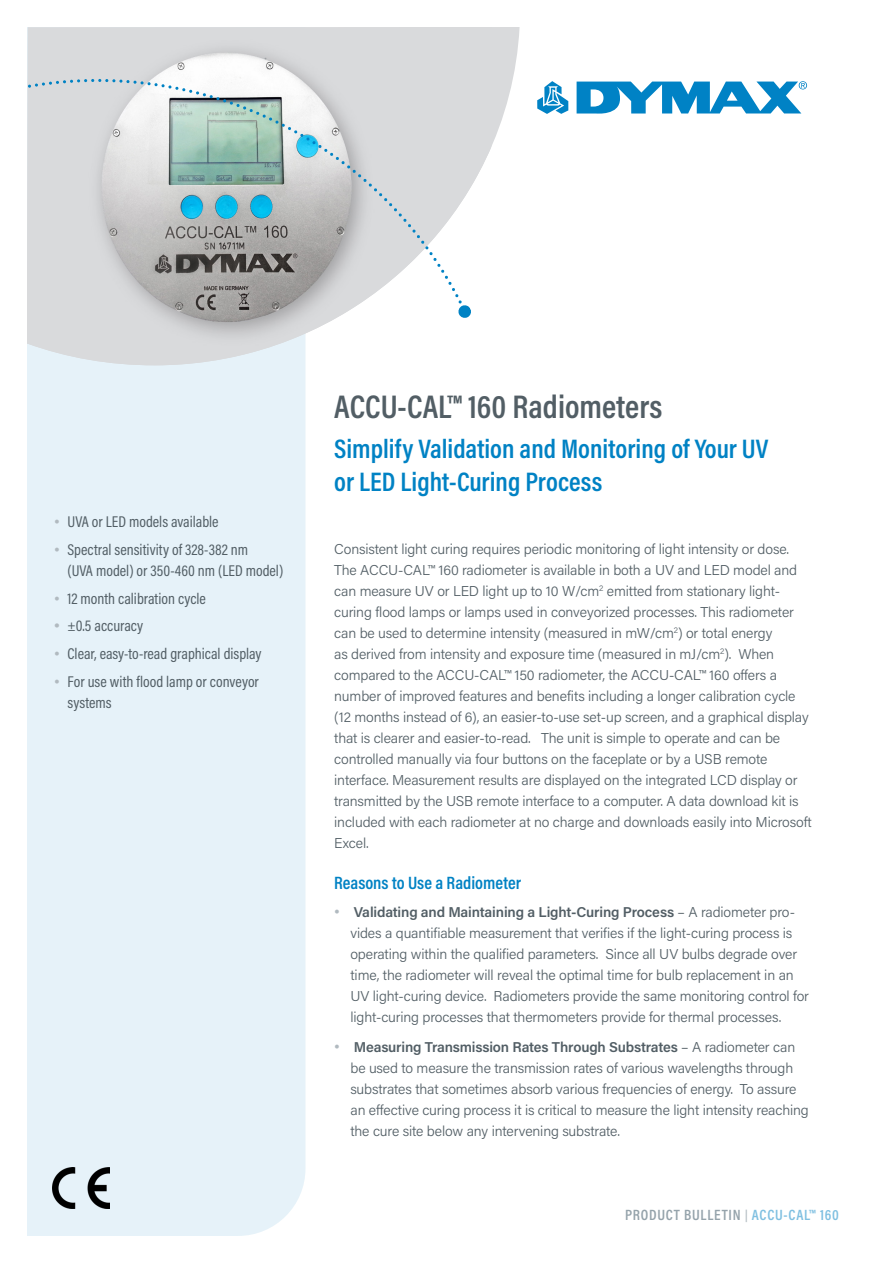
<style>
.page{position:relative;width:893px;height:1263px;background:#fff}
.page>*{position:absolute;margin:0;border:0;box-sizing:border-box;transform-origin:0 0}
.head{font:600 33px "Acumin Pro Cond";color:#525e65}
.Main_Subhead{font:600 27px/33px "Acumin Pro Cond";color:#0082c4}
.Secondary_Subhead{font:600 18px "Acumin Pro Cond";color:#0082c4}
.Sidebar_bullets{font:15.75px/21px "Acumin Pro Cond";color:#525e65}
.t1{font:600 15px "Acumin Pro Cond";letter-spacing:.05em;color:#95a3ab}
.text{font:300 14.25px/21px "Acumin Pro";letter-spacing:-.01em;color:#525e65}
.Bullets{font:300 14.25px/21px "Acumin Pro";letter-spacing:-.01em;color:#525e65}
.s1{font-family:"Arial Nova";font-weight:300;color:#b1bac0}
.s2{font-family:"Arial Nova";color:#b1bac0}
.s3{font-family:"Arial Nova";font-size:15.75px;color:#b1bac0}
.s4{font-weight:600}
.s5{font-size:12px;color:#b1bac0}
.s6{color:#80c0e1}
</style>
<div class="page">
<div style="left:27px;top:365px;width:278px;height:871px;background:#e6f2f9"></div>
<svg style="left:491px;top:27px;width:29px;height:120px;fill:#d9dadc"></svg>
<img style="left:27px;top:27px;width:464px;height:338px">
<svg style="left:537px;top:81px;width:31px;height:33px"></svg>
<svg style="left:577px;top:81px;width:230px;height:33px"></svg>
<svg style="left:28px;top:79px;width:445px;height:239px;background:#c6cccd"></svg>
<img style="left:53px;top:1168px;width:56px;height:41px">
<p class="Sidebar_bullets" style="left:54px;top:511px;width:166px"><span class="s1">•</span> UVA or LED models available</p>
<p class="Sidebar_bullets" style="left:68px;top:539px;width:217px;text-indent:-14px"><span class="s1">•</span> Spectral sensitivity of 328-382 nm<br>(UVA model) or 350-460 nm (LED model)</p>
<p class="Sidebar_bullets" style="left:54px;top:587px;width:153px"><span class="s1">•</span> 12 month calibration cycle</p>
<p class="Sidebar_bullets" style="left:54px;top:615px;width:91px"><span class="s2">•</span> ±0.5 accuracy</p>
<p class="Sidebar_bullets" style="left:54px;top:643px;width:209px"><span class="s1">•</span> Clear, easy-to-read graphical display</p>
<p class="Sidebar_bullets" style="left:68px;top:671px;width:193px;text-indent:-14px"><span class="s1">•</span> For use with flood lamp or conveyor systems</p>
<p class="head" style="left:334px;top:385px;width:330px">ACCU-CAL™ 160 Radiometers</p>
<p class="Main_Subhead" style="left:334px;top:431px;width:436px">Simplify Validation and Monitoring of Your UV or LED Light-Curing Process</p>
<p class="text" style="left:334px;top:538px;width:479px">Consistent light curing requires periodic monitoring of light intensity or dose.<br>The ACCU-CAL™ 160 radiometer is available in both a UV and LED model and can measure UV or LED light up to 10 W/cm<sup>2</sup> emitted from stationary light&shy;curing flood lamps or lamps used in conveyorized processes. This radiometer can be used to determine intensity (measured in mW/cm<sup>2</sup>) or total energy<br>as derived from intensity and exposure time (measured in mJ/cm<sup>2</sup>). When compared to the ACCU-CAL™ 150 radiometer, the ACCU-CAL™ 160 offers a number of improved features and benefits including a longer calibration cycle (12 months instead of 6), an easier-to-use set-up screen, and a graphical display that is clearer and easier-to-read. The unit is simple to operate and can be controlled manually via four buttons on the faceplate or by a USB remote interface. Measurement results are displayed on the integrated LCD display or transmitted by the USB remote interface to a computer. A data download kit is included with each radiometer at no charge and downloads easily into Microsoft Excel.</p>
<p class="Secondary_Subhead" style="left:334px;top:871px;width:188px">Reasons to Use a Radiometer</p>
<p class="Bullets" style="left:350px;top:901px;width:460px;text-indent:-16px"><span class="s3">•</span> <span class="s4">Validating and Maintaining a Light-Curing Process</span> – A radiometer pro&shy;vides a quantifiable measurement that verifies if the light-curing process is operating within the qualified parameters. Since all UV bulbs degrade over time, the radiometer will reveal the optimal time for bulb replacement in an UV light-curing device. Radiometers provide the same monitoring control for light-curing processes that thermometers provide for thermal processes.</p>
<p class="Bullets" style="left:350px;top:1036px;width:460px;text-indent:-16px"><span class="s3">•</span> <span class="s4">Measuring Transmission Rates Through Substrates</span> – A radiometer can be used to measure the transmission rates of various wavelengths through substrates that sometimes absorb various frequencies of energy. To assure an effective curing process it is critical to measure the light intensity reaching the cure site below any intervening substrate.</p>
<p class="t1" style="left:625px;top:1205px;width:215px">PRODUCT BULLETIN <span class="s5">|</span> <span class="s6">ACCU-CAL™ 160</span></p>
</div>
